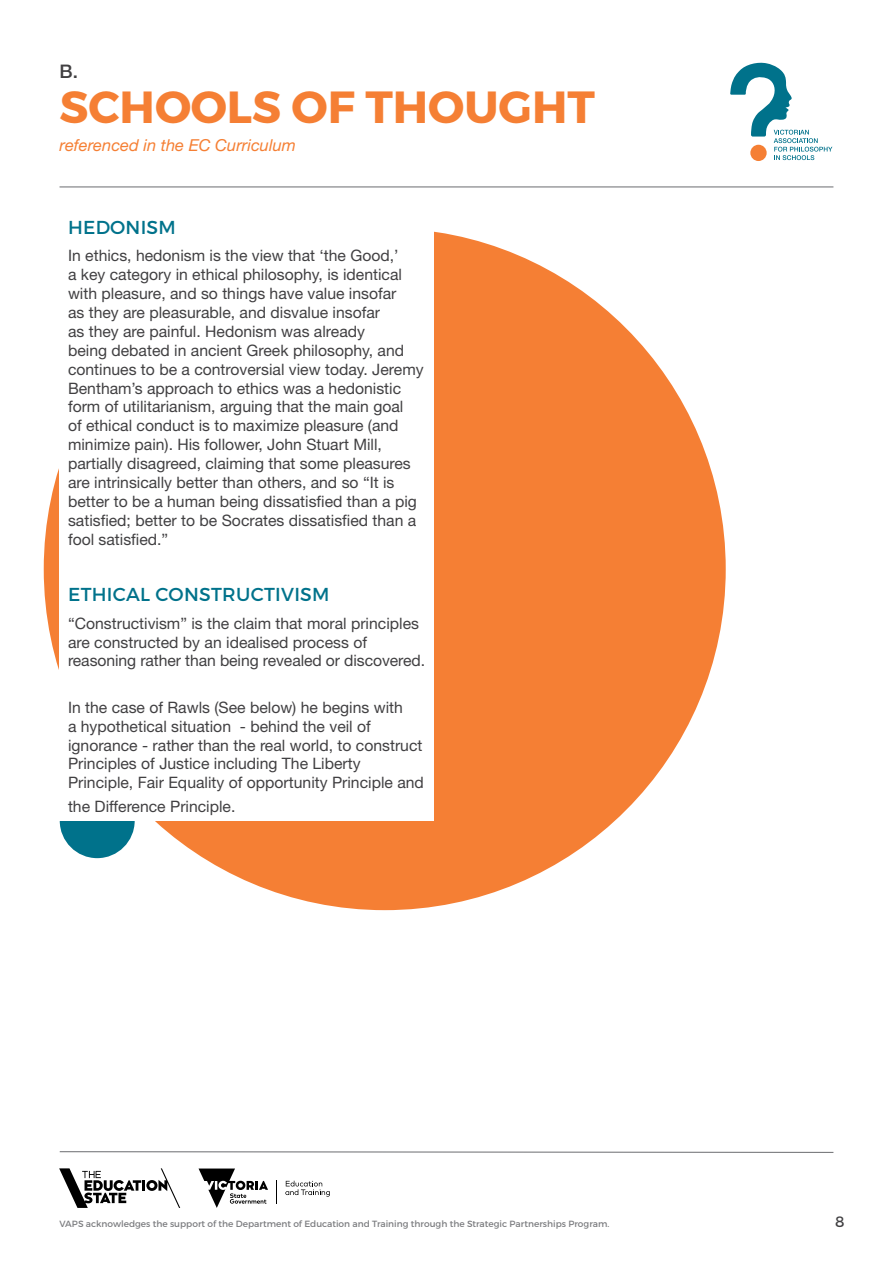
<style>
.page{position:relative;width:893px;height:1263px;background:#fff}
.page>*{position:absolute;margin:0;border:0;box-sizing:border-box;transform-origin:0 0}
.t1{font:700 45px "Montserrat";color:#f57f34}
.t2{font:18.75px "Montserrat";letter-spacing:.015em;color:#00728b}
.t3{font:500 18.75px "Helvetica Neue LT Std";color:#414042}
.t4{font:italic 16.5px "Helvetica Neue LT Std";color:#f57f34}
.t5{font:15.75px/18.9px "Helvetica Neue LT Std";color:#414042}
.t6{font:15px "Montserrat";color:#414042}
.t7{font:9px "Montserrat";color:#7b7c7f}
</style>
<div class="page">
<svg style="left:59px;top:1151px;width:775px;height:2px;background:#b4b4b6"></svg>
<svg style="left:276px;top:1180px;width:1px;height:24px"></svg>
<svg style="left:199px;top:1168px;width:69px;height:40px"></svg>
<svg style="left:285px;top:1181px;width:45px;height:16px"></svg>
<svg style="left:59px;top:1168px;width:121px;height:40px"></svg>
<svg style="left:730px;top:62px;width:102px;height:98px"></svg>
<hr style="left:60px;top:186px;width:773px;height:1px;background:#7b7c7f">
<div style="left:60px;top:783px;width:75px;height:75px;background:#00728b;border-radius:50%"></div>
<div style="left:44px;top:228px;width:682px;height:682px;background:#f57f34;border-radius:50%"></div>
<div style="left:60px;top:207px;width:374px;height:613px;background:#fff"></div>
<p class="t3" style="left:60px;top:60px;width:20px">B.</p>
<h1 class="t1" style="left:60px;top:79px;width:537px">SCHOOLS OF THOUGHT</h1>
<p class="t4" style="left:60px;top:136px;width:238px">referenced in the EC Curriculum</p>
<p class="t2" style="left:68px;top:216px;width:109px">HEDONISM</p>
<p class="t5" style="left:68px;top:246px;width:357px">In ethics, hedonism is the view that ‘the Good,’<br>a key category in ethical philosophy, is identical with pleasure, and so things have value insofar<br>as they are pleasurable, and disvalue insofar<br>as they are painful. Hedonism was already<br>being debated in ancient Greek philosophy, and continues to be a controversial view today. Jeremy Bentham’s approach to ethics was a hedonistic form of utilitarianism, arguing that the main goal<br>of ethical conduct is to maximize pleasure (and minimize pain). His follower, John Stuart Mill, partially disagreed, claiming that some pleasures are intrinsically better than others, and so “It is better to be a human being dissatisfied than a pig satisfied; better to be Socrates dissatisfied than a fool satisfied.”</p>
<p class="t2" style="left:68px;top:583px;width:263px">ETHICAL CONSTRUCTIVISM</p>
<p class="t5" style="left:68px;top:613px;width:359px">“Constructivism” is the claim that moral principles are constructed by an idealised process of reasoning rather than being revealed or discovered.</p>
<p class="t5" style="left:68px;top:697px;width:357px">In the case of Rawls (See below) he begins with<br>a hypothetical situation - behind the veil of ignorance - rather than the real world, to construct Principles of Justice including The Liberty Principle, Fair Equality of opportunity Principle and</p>
<p class="t5" style="left:68px;top:796px;width:169px">the Difference Principle.</p>
<p class="t7" style="left:60px;top:1218px;width:551px">VAPS acknowledges the support of the Department of Education and Training through the Strategic Partnerships Program.</p>
<p class="t6" style="left:835px;top:1212px;width:11px">8</p>
</div>
